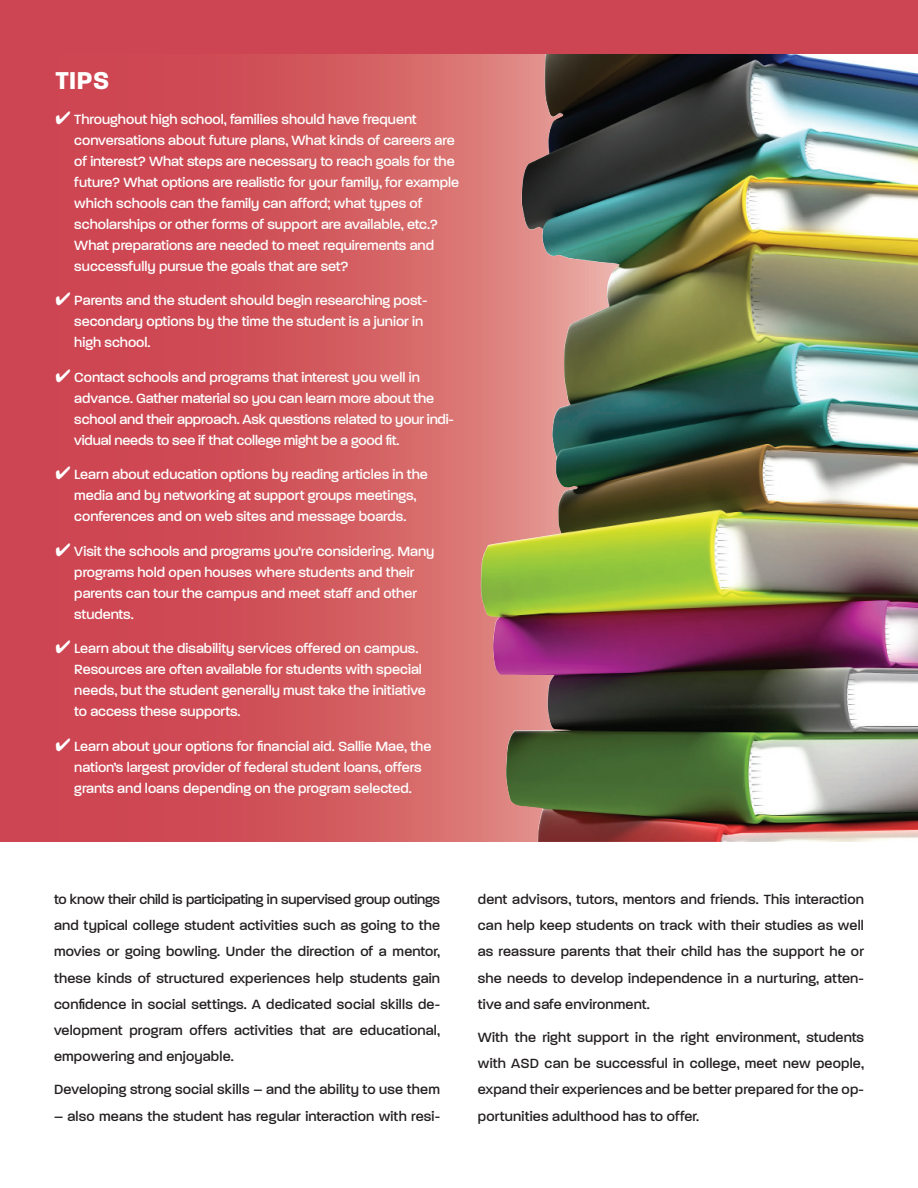
<style>
.page{position:relative;width:918px;height:1188px;background:#fff}
.page>*{position:absolute;margin:0;border:0;box-sizing:border-box;transform-origin:0 0}
.t1{font:700 33px "Paralucent";color:#fff}
.t2{font:500 18px/21px "Paralucent";color:#fff}
.t3{font:500 18px/26.2px "Paralucent";letter-spacing:.01em;color:#231f20;text-align:justify}
</style>
<div class="page">
<svg style="left:0;top:54px;width:447px;height:788px;background:#d05159"></svg>
<img style="left:447px;top:54px;width:471px;height:788px">
<div style="left:0;top:0;width:918px;height:54px;background:#cd4552"></div>
<p class="t1" style="left:56px;top:63px;width:56px">TIPS</p>
<p class="t2" style="left:74px;top:108px;width:386px;text-indent:-19px">✔ Throughout high school, families should have frequent conversations about future plans, What kinds of careers are of interest? What steps are necessary to reach goals for the future? What options are realistic for your family, for example which schools can the family can afford; what types of scholarships or other forms of support are available, etc.?<br>What preparations are needed to meet requirements and successfully pursue the goals that are set?</p>
<p class="t2" style="left:74px;top:290px;width:355px;text-indent:-19px">✔ Parents and the student should begin researching post&shy;secondary options by the time the student is a junior in high school.</p>
<p class="t2" style="left:74px;top:366px;width:381px;text-indent:-19px">✔ Contact schools and programs that interest you well in advance. Gather material so you can learn more about the school and their approach. Ask questions related to your indi&shy;vidual needs to see if that college might be a good fit.</p>
<p class="t2" style="left:56px;top:464px;width:374px;text-align:center">✔ Learn about education options by reading articles in the media and by networking at support groups meetings, conferences and on web sites and message boards.</p>
<p class="t2" style="left:74px;top:540px;width:362px;text-indent:-19px">✔ Visit the schools and programs you’re considering. Many programs hold open houses where students and their parents can tour the campus and meet staff and other students.</p>
<p class="t2" style="left:74px;top:638px;width:353px;text-indent:-19px">✔ Learn about the disability services offered on campus.<br>Resources are often available for students with special needs, but the student generally must take the initiative to access these supports.</p>
<p class="t2" style="left:56px;top:735px;width:377px;text-align:center">✔ Learn about your options for financial aid. Sallie Mae, the nation’s largest provider of federal student loans, offers grants and loans depending on the program selected.</p>
<p class="t3" style="left:54px;top:886px;width:388px">to know their child is participating in supervised group outings and typical college student activities such as going to the movies or going bowling. Under the direction of a mentor, these kinds of structured experiences help students gain confidence in social settings. A dedicated social skills de&shy;velopment program offers activities that are educational, empowering and enjoyable.</p>
<p class="t3" style="left:54px;top:1076px;width:388px">Developing strong social skills – and the ability to use them</p>
<p class="t3" style="left:54px;top:1102px;width:388px">– also means the student has regular interaction with resi-</p>
<p class="t3" style="left:478px;top:886px;width:388px">dent advisors, tutors, mentors and friends. This interaction can help keep students on track with their studies as well as reassure parents that their child has the support he or she needs to develop independence in a nurturing, atten&shy;tive and safe environment.</p>
<p class="t3" style="left:478px;top:1023px;width:388px">With the right support in the right environment, students with ASD</p>
<p class="t3" style="left:478px;top:1050px;width:388px;text-indent:67px">can be successful in college, meet new people, expand their experiences and be better prepared for the op&shy;portunities adulthood has to offer.</p>
</div>
